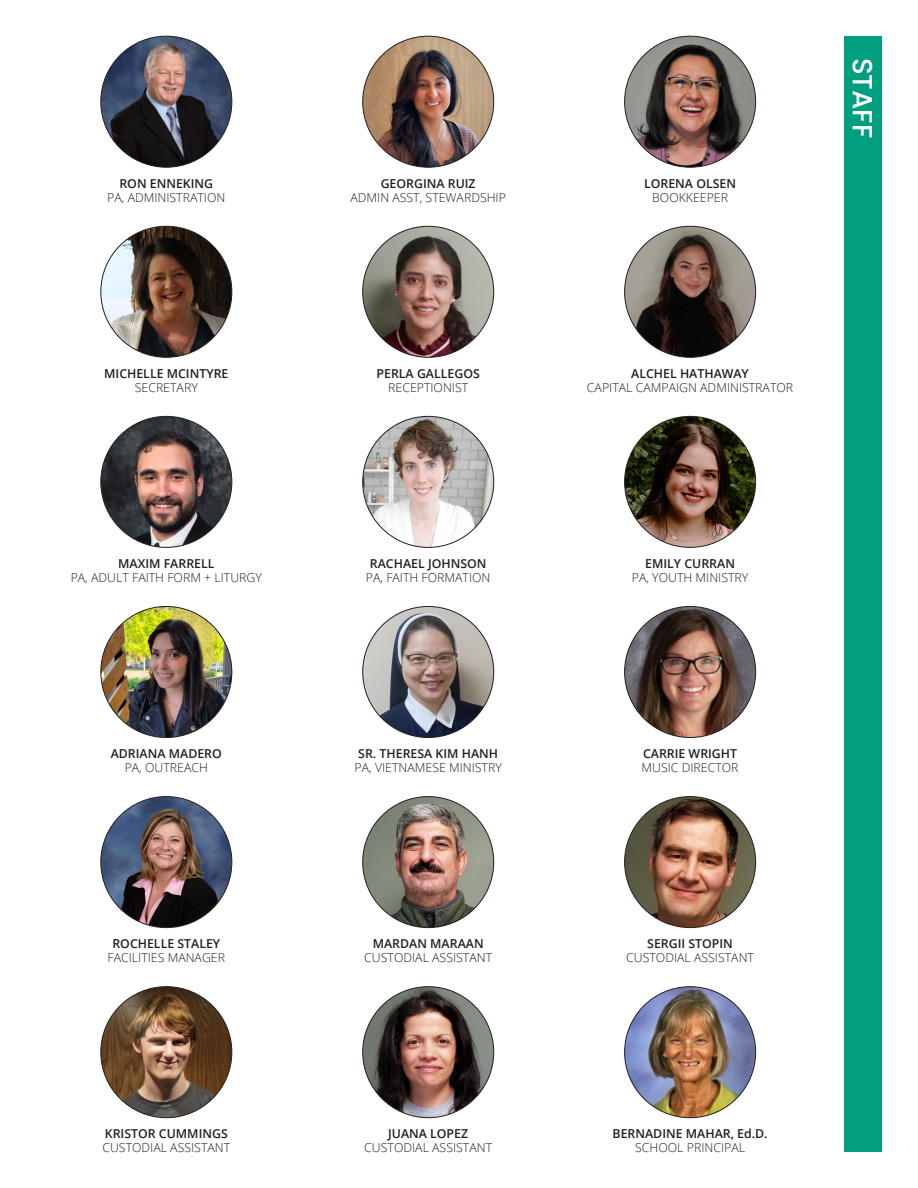
<style>
.page{position:relative;width:918px;height:1188px;background:#fff}
.page>*{position:absolute;margin:0;border:0;box-sizing:border-box;transform-origin:0 0}
.Page_Header_-_White{font:500 27.75px "Poppins";color:#fff}
.Staff_Names{font:300 12.3px/14px "Open Sans";color:#231f20;text-align:center}
.Staff_Names-2{font:600 12.3px/14px "Open Sans";color:#231f20;text-align:center}
.s1{font-weight:600}
.s2{font-weight:300}
</style>
<div class="page">
<div style="left:844px;top:36px;width:38px;height:1116px;background:#009f80"></div>
<img style="left:625px;top:36px;width:131px;height:131px;border-radius:66px">
<img style="left:363px;top:36px;width:131px;height:131px;border-radius:66px">
<img style="left:101px;top:36px;width:131px;height:131px;border-radius:66px">
<img style="left:625px;top:226px;width:131px;height:131px;border-radius:66px">
<img style="left:363px;top:226px;width:131px;height:131px;border-radius:66px">
<img style="left:101px;top:226px;width:131px;height:131px;border-radius:66px">
<img style="left:625px;top:416px;width:131px;height:131px;border-radius:66px">
<img style="left:363px;top:416px;width:131px;height:131px;border-radius:66px">
<img style="left:101px;top:416px;width:131px;height:131px;border-radius:66px">
<img style="left:625px;top:606px;width:131px;height:132px;border-radius:66px">
<img style="left:363px;top:606px;width:131px;height:132px;border-radius:66px">
<img style="left:101px;top:606px;width:131px;height:132px;border-radius:66px">
<img style="left:363px;top:797px;width:131px;height:131px;border-radius:66px">
<img style="left:625px;top:797px;width:131px;height:131px;border-radius:66px">
<img style="left:101px;top:797px;width:131px;height:131px;border-radius:66px">
<img style="left:625px;top:987px;width:131px;height:131px;border-radius:66px">
<img style="left:363px;top:987px;width:131px;height:131px;border-radius:66px">
<img style="left:101px;top:987px;width:131px;height:131px;border-radius:66px">
<p class="Page_Header_-_White" style="left:879px;top:58px;width:82px;rotate:90deg">STAFF</p>
<p class="Staff_Names" style="left:107px;top:176px;width:120px"><span class="s1">RON ENNEKING<br></span>PA, ADMINISTRATION</p>
<p class="Staff_Names" style="left:350px;top:176px;width:157px"><span class="s1">GEORGINA RUIZ<br></span>ADMIN ASST, STEWARDSHIP</p>
<p class="Staff_Names-2" style="left:644px;top:176px;width:93px">LORENA OLSEN<br><span class="s2">BOOKKEEPER</span></p>
<p class="Staff_Names-2" style="left:104px;top:366px;width:126px">MICHELLE MCINTYRE<br><span class="s2">SECRETARY</span></p>
<p class="Staff_Names-2" style="left:377px;top:366px;width:105px">PERLA GALLEGOS<br><span class="s2">RECEPTIONIST</span></p>
<p class="Staff_Names" style="left:587px;top:366px;width:208px"><span class="s1">ALCHEL HATHAWAY<br></span>CAPITAL CAMPAIGN ADMINISTRATOR</p>
<p class="Staff_Names" style="left:71px;top:556px;width:193px"><span class="s1">MAXIM FARRELL<br></span>PA, ADULT FAITH FORM + LITURGY</p>
<p class="Staff_Names" style="left:366px;top:556px;width:126px"><span class="s1">RACHAEL JOHNSON<br></span>PA, FAITH FORMATION</p>
<p class="Staff_Names" style="left:632px;top:556px;width:118px"><span class="s1">EMILY CURRAN<br></span>PA, YOUTH MINISTRY</p>
<p class="Staff_Names-2" style="left:111px;top:746px;width:113px">ADRIANA MADERO<br><span class="s2">PA, OUTREACH</span></p>
<p class="Staff_Names" style="left:355px;top:746px;width:149px;text-align:left"><span class="s1">SR. THERESA KIM HANH<br></span>PA, VIETNAMESE MINISTRY</p>
<p class="Staff_Names" style="left:642px;top:746px;width:99px;text-align:left"><span class="s1">CARRIE WRIGHT<br></span>MUSIC DIRECTOR</p>
<p class="Staff_Names" style="left:108px;top:936px;width:119px"><span class="s1">ROCHELLE STALEY<br></span>FACILITIES MANAGER</p>
<p class="Staff_Names" style="left:364px;top:936px;width:129px"><span class="s1">MARDAN MARAAN<br></span>CUSTODIAL ASSISTANT</p>
<p class="Staff_Names" style="left:626px;top:936px;width:129px"><span class="s1">SERGII STOPIN<br></span>CUSTODIAL ASSISTANT</p>
<p class="Staff_Names" style="left:102px;top:1126px;width:129px;text-align:left"><span class="s1">KRISTOR CUMMINGS<br></span>CUSTODIAL ASSISTANT</p>
<p class="Staff_Names" style="left:364px;top:1126px;width:129px"><span class="s1">JUANA LOPEZ<br></span>CUSTODIAL ASSISTANT</p>
<p class="Staff_Names-2" style="left:613px;top:1126px;width:157px">BERNADINE MAHAR, Ed.D.<br><span class="s2">SCHOOL PRINCIPAL</span></p>
</div>
